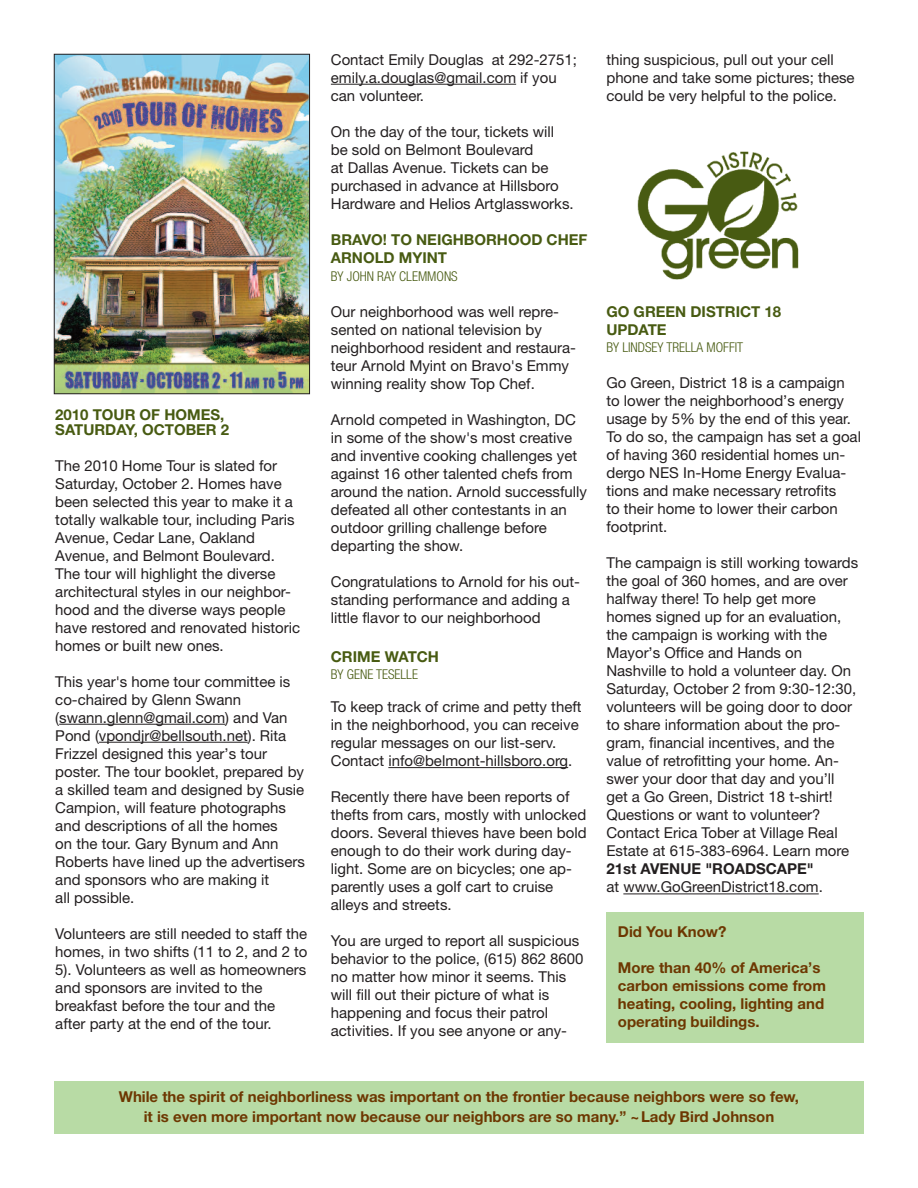
<style>
.page{position:relative;width:918px;height:1188px;background:#fff}
.page>*{position:absolute;margin:0;border:0;box-sizing:border-box;transform-origin:0 0}
.t1{font:15px/18px "Helvetica Neue";color:#231f20}
.t2{font:700 15px/18px "Helvetica Neue";color:#6d3701}
.t3{font:700 15px/18px "Helvetica Neue";color:#485b12}
.t4{font:700 15px "Helvetica Neue";color:#231f20}
.t5{font:300 condensed 13.5px "Helvetica Neue";color:#485b12}
</style>
<div class="page">
<hr style="left:59px;top:724px;width:166px;height:1px;background:#231f20">
<hr style="left:99px;top:742px;width:149px;height:1px;background:#231f20">
<hr style="left:331px;top:84px;width:185px;height:1px;background:#231f20">
<hr style="left:388px;top:767px;width:180px;height:1px;background:#231f20">
<hr style="left:623px;top:894px;width:196px;height:1px;background:#231f20">
<div style="left:606px;top:913px;width:258px;height:130px;background:#b8dba5"></div>
<img style="left:637px;top:151px;width:162px;height:129px">
<div style="left:54px;top:1082px;width:810px;height:52px;background:#b8dba5"></div>
<img style="left:56px;top:56px;width:252px;height:336px">
<div style="left:54px;top:54px;width:256px;height:340px;border:1px solid #231f20"></div>
<p class="t3" style="left:55px;top:408px;width:176px;line-height:15px">2010 TOUR OF HOMES,<br>SATURDAY, OCTOBER 2</p>
<p class="t1" style="left:55px;top:458px;width:246px">The 2010 Home Tour is slated for Saturday, October 2. Homes have been selected this year to make it a totally walkable tour, including Paris Avenue, Cedar Lane, Oakland Avenue, and Belmont Boulevard.<br>The tour will highlight the diverse architectural styles in our neighbor&shy;hood and the diverse ways people have restored and renovated historic homes or built new ones.</p>
<p class="t1" style="left:55px;top:674px;width:251px">This year's home tour committee is co-chaired by Glenn Swann (swann.glenn@gmail.com) and Van<br>Pond (vpondjr@bellsouth.net). Rita<br>Frizzel designed this year’s tour poster. The tour booklet, prepared by a skilled team and designed by Susie<br>Campion, will feature photographs and descriptions of all the homes<br>on the tour. Gary Bynum and Ann<br>Roberts have lined up the advertisers and sponsors who are making it<br>all possible.</p>
<p class="t1" style="left:55px;top:926px;width:254px">Volunteers are still needed to staff the homes, in two shifts (11 to 2, and 2 to 5). Volunteers as well as homeowners and sponsors are invited to the breakfast before the tour and the after party at the end of the tour.</p>
<p class="t1" style="left:331px;top:52px;width:248px">Contact Emily Douglas at 292-2751; emily.a.douglas@gmail.com if you can volunteer.</p>
<p class="t1" style="left:331px;top:124px;width:244px">On the day of the tour, tickets will be sold on Belmont Boulevard<br>at Dallas Avenue. Tickets can be purchased in advance at Hillsboro Hardware and Helios Artglassworks.</p>
<p class="t3" style="left:331px;top:232px;width:258px">BRAVO! TO NEIGHBORHOOD CHEF<br>ARNOLD MYINT</p>
<p class="t5" style="left:331px;top:271px;width:128px">BY JOHN RAY CLEMMONS</p>
<p class="t1" style="left:331px;top:304px;width:247px">Our neighborhood was well repre&shy;sented on national television by neighborhood resident and restaura&shy;teur Arnold Myint on Bravo's Emmy winning reality show Top Chef.</p>
<p class="t1" style="left:331px;top:412px;width:258px">Arnold competed in Washington, DC in some of the show's most creative and inventive cooking challenges yet against 16 other talented chefs from around the nation. Arnold successfully defeated all other contestants in an outdoor grilling challenge before departing the show.</p>
<p class="t1" style="left:331px;top:574px;width:251px">Congratulations to Arnold for his out&shy;standing performance and adding a little flavor to our neighborhood</p>
<p class="t3" style="left:331px;top:649px;width:110px">CRIME WATCH</p>
<p class="t5" style="left:331px;top:669px;width:89px">BY GENE TESELLE</p>
<p class="t1" style="left:331px;top:699px;width:252px">To keep track of crime and petty theft in the neighborhood, you can receive regular messages on our list-serv.<br>Contact info@belmont-hillsboro.org.</p>
<p class="t1" style="left:331px;top:789px;width:257px">Recently there have been reports of thefts from cars, mostly with unlocked doors. Several thieves have been bold enough to do their work during day&shy;light. Some are on bicycles; one ap&shy;parently uses a golf cart to cruise alleys and streets.</p>
<p class="t1" style="left:331px;top:933px;width:254px">You are urged to report all suspicious behavior to the police, (615) 862 8600 no matter how minor it seems. This will fill out their picture of what is happening and focus their patrol activities. If you see anyone or any-</p>
<p class="t1" style="left:606px;top:52px;width:250px">thing suspicious, pull out your cell phone and take some pictures; these could be very helpful to the police.</p>
<p class="t3" style="left:606px;top:304px;width:176px">GO GREEN DISTRICT 18<br>UPDATE</p>
<p class="t5" style="left:606px;top:342px;width:138px">BY LINDSEY TRELLA MOFFIT</p>
<p class="t1" style="left:606px;top:376px;width:256px">Go Green, District 18 is a campaign to lower the neighborhood’s energy usage by 5% by the end of this year.<br>To do so, the campaign has set a goal of having 360 residential homes un&shy;dergo NES In-Home Energy Evalua&shy;tions and make necessary retrofits<br>to their home to lower their carbon footprint.</p>
<p class="t1" style="left:606px;top:556px;width:253px">The campaign is still working towards the goal of 360 homes, and are over halfway there! To help get more homes signed up for an evaluation, the campaign is working with the Mayor’s Office and Hands on Nashville to hold a volunteer day. On Saturday, October 2 from 9:30-12:30, volunteers will be going door to door to share information about the pro&shy;gram, financial incentives, and the value of retrofitting your home. An&shy;swer your door that day and you’ll get a Go Green, District 18 t-shirt!<br>Questions or want to volunteer?<br>Contact Erica Tober at Village Real Estate at 615-383-6964. Learn more</p>
<p class="t4" style="left:606px;top:864px;width:209px">21st AVENUE "ROADSCAPE"</p>
<p class="t1" style="left:606px;top:880px;width:218px">at www.GoGreenDistrict18.com.</p>
<p class="t2" style="left:618px;top:924px;width:110px">Did You Know?</p>
<p class="t2" style="left:618px;top:960px;width:210px">More than 40% of America’s carbon emissions come from heating, cooling, lighting and operating buildings.</p>
<p class="t2" style="left:119px;top:1088px;width:682px;line-height:19.5px;text-align:center">While the spirit of neighborliness was important on the frontier because neighbors were so few, it is even more important now because our neighbors are so many.” ~Lady Bird Johnson</p>
</div>
